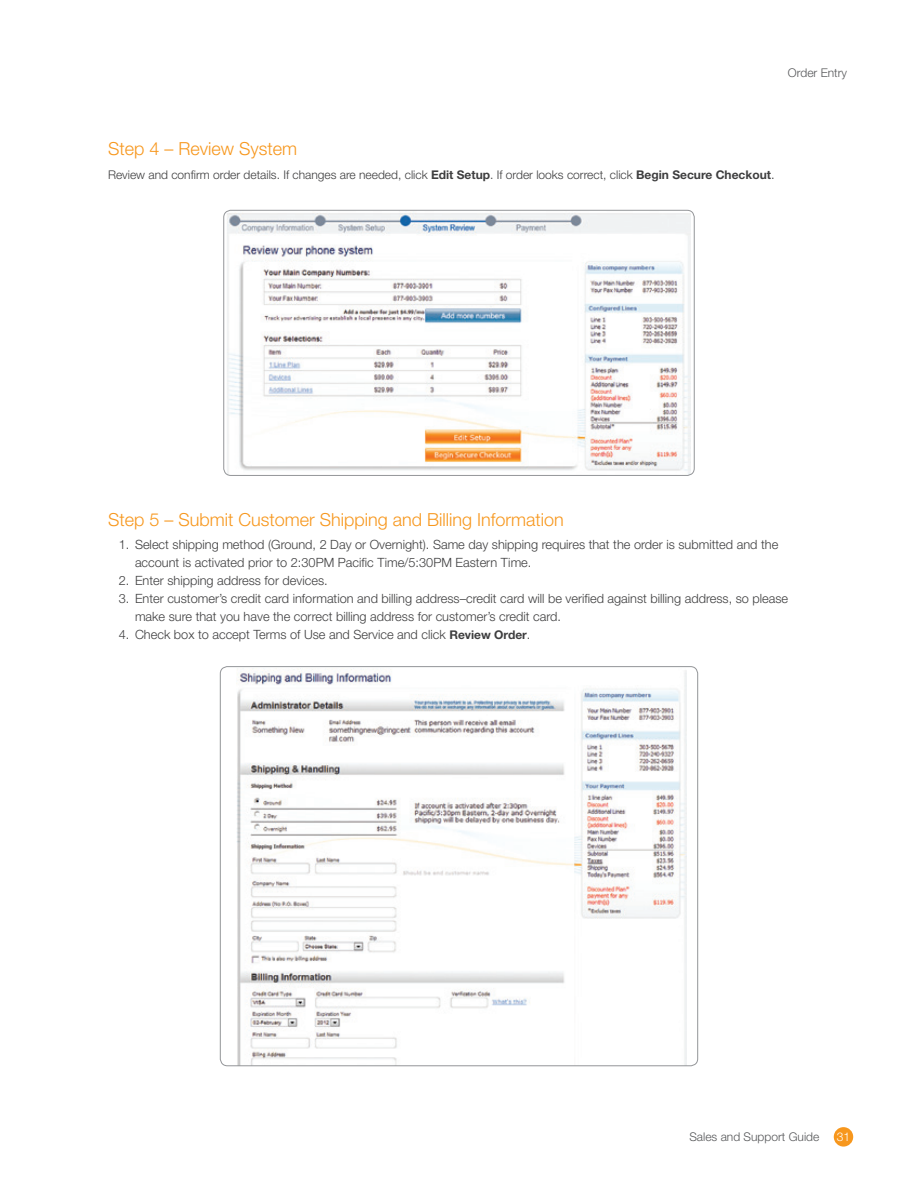
<style>
.page{position:relative;width:918px;height:1188px;background:#fff}
.page>*{position:absolute;margin:0;border:0;box-sizing:border-box;transform-origin:0 0}
.t1{font:300 18px "Helvetica Neue";color:#f7971d}
.t2{font:300 12.75px/18px "Helvetica Neue";color:#3e3e3f}
.t3{font:300 12px "Helvetica Neue";color:#3e3e3f}
.Page_title{font:300 12px "Helvetica Neue";color:#57585a}
.t4{font:300 12px "Helvetica Neue";color:#fff}
.s1{font-weight:700}
.s2{font-size:12.75px}
.s3{font-weight:700;font-size:12px}
</style>
<div class="page">
<div style="left:834px;top:1127px;width:19px;height:20px;background:#f7971d;border-radius:50%"></div>
<img style="left:227px;top:210px;width:464px;height:264px">
<div style="left:224px;top:210px;width:470px;height:266px;border:1px solid #939598;border-radius:7px"></div>
<img style="left:237px;top:668px;width:449px;height:396px">
<p class="Page_title" style="left:788px;top:65px;width:61px">Order Entry</p>
<p class="t1" style="left:108px;top:138px;width:191px">Step 4 – Review System</p>
<p class="t3" style="left:108px;top:167px;width:668px">Review and confirm order details. If changes are needed, click <span class="s1">Edit Setup</span>. If order looks correct, click <span class="s1">Begin Secure Checkout</span><span class="s2">.</span></p>
<p class="t1" style="left:108px;top:509px;width:457px">Step 5 – Submit Customer Shipping and Billing Information</p>
<p class="t2" style="left:135px;top:536px;width:645px;text-indent:-16px">1. Select shipping method (Ground, 2 Day or Overnight). Same day shipping requires that the order is submitted and the account is activated prior to 2:30PM Pacific Time/5:30PM Eastern Time.</p>
<p class="t2" style="left:119px;top:572px;width:210px">2. Enter shipping address for devices.</p>
<p class="t2" style="left:135px;top:590px;width:655px;text-indent:-16px">3. Enter customer’s credit card information and billing address–credit card will be verified against billing address, so please make sure that you have the correct billing address for customer’s credit card.</p>
<p class="t2" style="left:119px;top:626px;width:413px">4. Check box to accept Terms of Use and Service and click <span class="s3">Review Order</span>.</p>
<p class="Page_title" style="left:689px;top:1130px;width:132px">Sales and Support Guide</p>
<p class="t4" style="left:837px;top:1130px;width:15px">31</p>
</div>
